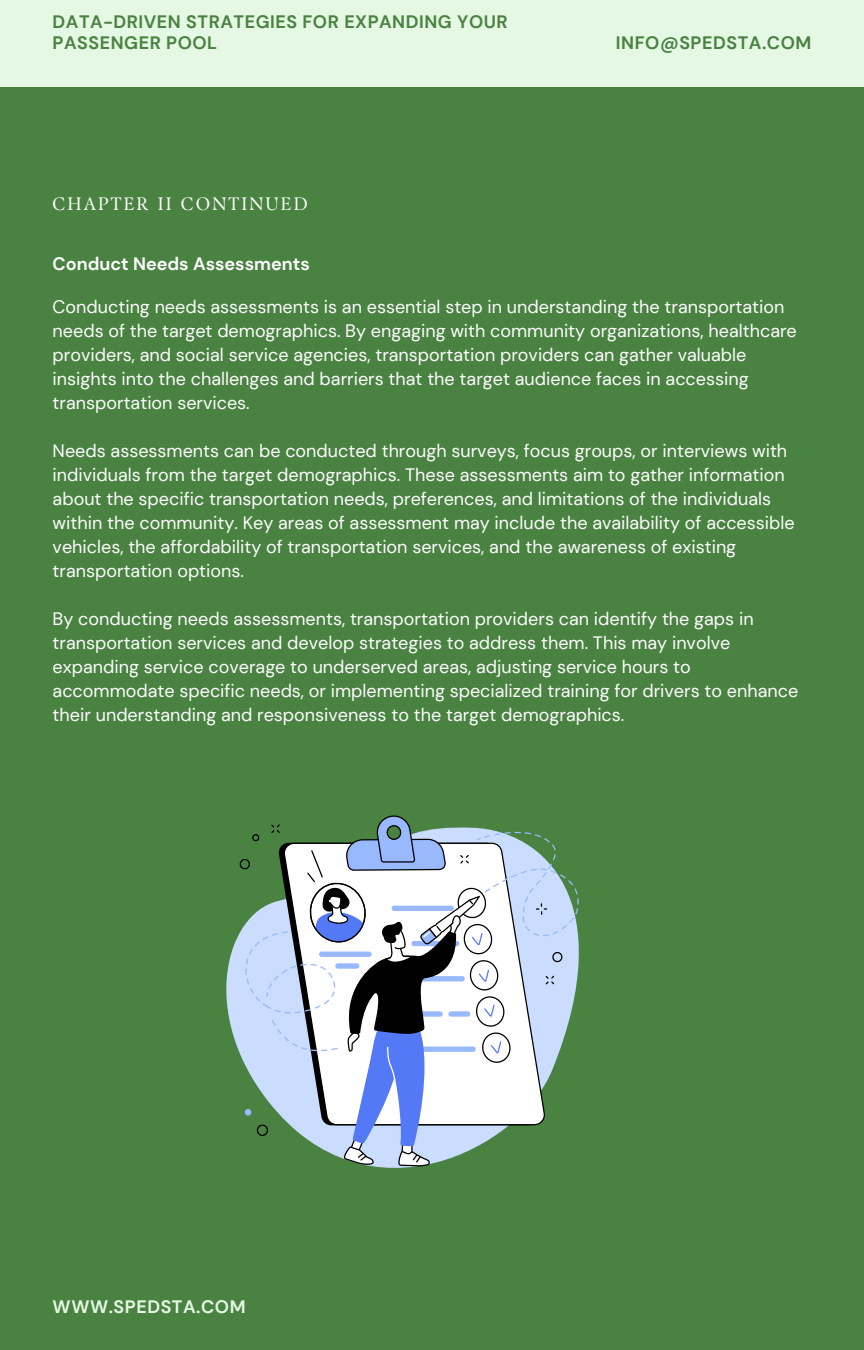
<style>
.page{position:relative;width:864px;height:1350px;background:#4a8242}
.page>*{position:absolute;margin:0;border:0;box-sizing:border-box;transform-origin:0 0}
.t1{font:18px/24.1px "DM Sans";color:#fdfefd}
.t2{font:700 18px "DM Sans";letter-spacing:.03em;color:#4a8242}
.t3{font:700 18px "DM Sans";color:#fdfefd}
.t4{font:18px "TY Serif D";letter-spacing:.12em;color:#fdfefd}
.t5{font:700 18px "DM Sans";letter-spacing:.03em;color:#e5f8e3}
</style>
<div class="page">
<div style="left:0;top:0;width:864px;height:86px;background:#e5f8e3"></div>
<svg style="left:226px;top:934px;width:198px;height:234px"></svg>
<svg style="left:239px;top:815px;width:340px;height:351px"></svg>
<p class="t2" style="left:53px;top:10px;width:457px">DATA-DRIVEN STRATEGIES FOR EXPANDING YOUR</p>
<p class="t2" style="left:53px;top:31px;width:166px">PASSENGER POOL</p>
<p class="t4" style="left:53px;top:193px;width:257px">CHAPTER II CONTINUED</p>
<p class="t2" style="left:616px;top:31px;width:197px">INFO@SPEDSTA.COM</p>
<p class="t3" style="left:53px;top:252px;width:259px">Conduct Needs Assessments</p>
<p class="t1" style="left:53px;top:295px;width:746px">Conducting needs assessments is an essential step in understanding the transportation needs of the target demographics. By engaging with community organizations, healthcare providers, and social service agencies, transportation providers can gather valuable insights into the challenges and barriers that the target audience faces in accessing transportation services.</p>
<p class="t1" style="left:53px;top:439px;width:744px">Needs assessments can be conducted through surveys, focus groups, or interviews with individuals from the target demographics. These assessments aim to gather information about the specific transportation needs, preferences, and limitations of the individuals within the community. Key areas of assessment may include the availability of accessible vehicles, the affordability of transportation services, and the awareness of existing transportation options.</p>
<p class="t1" style="left:53px;top:607px;width:747px">By conducting needs assessments, transportation providers can identify the gaps in transportation services and develop strategies to address them. This may involve expanding service coverage to underserved areas, adjusting service hours to accommodate specific needs, or implementing specialized training for drivers to enhance their understanding and responsiveness to the target demographics.</p>
<p class="t5" style="left:53px;top:1295px;width:194px">WWW.SPEDSTA.COM</p>
</div>
